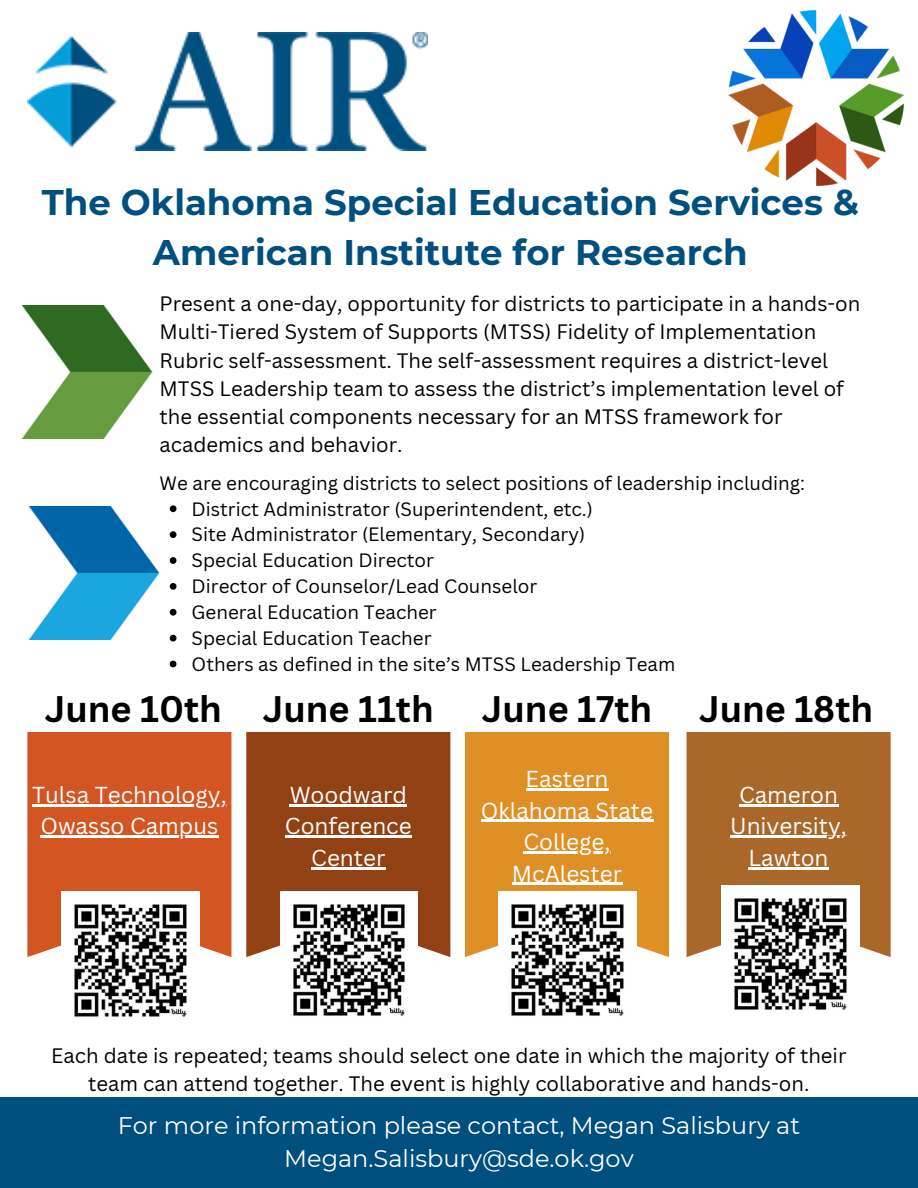
<style>
.page{position:relative;width:918px;height:1188px;background:#fff}
.page>*{position:absolute;margin:0;border:0;box-sizing:border-box;transform-origin:0 0}
.t1{font:700 36px "Canva Sans";color:#000}
.t2{font:700 35.55px/49.5px "Montserrat";color:#00507f;text-align:center}
.t3{font:24px/32.7px "Montserrat";color:#fff;text-align:center}
.t4{font:22.5px/31.5px "Canva Sans";color:#fff;text-align:center}
.t5{font:20.25px/28.2px "Canva Sans";color:#000}
.t6{font:18.75px "Canva Sans";color:#000}
</style>
<div class="page">
<img style="left:22px;top:306px;width:131px;height:132px">
<div style="left:27px;top:732px;width:204px;height:225px;background:#d35522"></div>
<hr style="left:32px;top:804px;width:195px;height:2px;background:#fff">
<hr style="left:40px;top:835px;width:178px;height:3px;background:#fff">
<div style="left:246px;top:732px;width:204px;height:225px;background:#924114"></div>
<hr style="left:290px;top:804px;width:117px;height:2px;background:#fff">
<hr style="left:285px;top:835px;width:127px;height:3px;background:#fff">
<hr style="left:311px;top:867px;width:74px;height:2px;background:#fff">
<div style="left:465px;top:732px;width:204px;height:225px;background:#de8f26"></div>
<hr style="left:526px;top:788px;width:82px;height:2px;background:#fff">
<hr style="left:481px;top:820px;width:172px;height:2px;background:#fff">
<hr style="left:523px;top:851px;width:88px;height:2px;background:#fff">
<hr style="left:512px;top:883px;width:110px;height:2px;background:#fff">
<div style="left:687px;top:732px;width:204px;height:225px;background:#a96829"></div>
<hr style="left:739px;top:804px;width:99px;height:2px;background:#fff">
<hr style="left:730px;top:835px;width:117px;height:3px;background:#fff">
<hr style="left:749px;top:867px;width:80px;height:2px;background:#fff">
<div style="left:0;top:1098px;width:918px;height:90px;background:#00507f"></div>
<img style="left:28px;top:507px;width:132px;height:133px">
<img style="left:61px;top:891px;width:139px;height:126px">
<img style="left:280px;top:891px;width:138px;height:125px">
<img style="left:499px;top:891px;width:137px;height:125px">
<img style="left:722px;top:886px;width:137px;height:124px">
<img style="left:27px;top:33px;width:401px;height:118px">
<img style="left:728px;top:9px;width:176px;height:178px">
<svg style="left:170px;top:505px;width:6px;height:7px"></svg>
<svg style="left:170px;top:531px;width:6px;height:7px"></svg>
<svg style="left:170px;top:557px;width:6px;height:7px"></svg>
<svg style="left:170px;top:583px;width:6px;height:7px"></svg>
<svg style="left:170px;top:609px;width:6px;height:7px"></svg>
<svg style="left:170px;top:635px;width:6px;height:7px"></svg>
<svg style="left:170px;top:661px;width:6px;height:6px"></svg>
<h2 class="t2" style="left:42px;top:178px;width:819px">The Oklahoma Special Education Services &amp;<br>American Institute for Research</h2>
<p class="t5" style="left:160px;top:289px;width:702px">Present a one-day, opportunity for districts to participate in a hands-on Multi-Tiered System of Supports (MTSS) Fidelity of Implementation Rubric self-assessment. The self-assessment requires a district-level MTSS Leadership team to assess the district’s implementation level of the essential components necessary for an MTSS framework for academics and behavior.</p>
<p class="t6" style="left:160px;top:470px;width:647px">We are encouraging districts to select positions of leadership including:</p>
<h1 class="t6" style="left:192px;top:495px;width:403px">District Administrator (Superintendent, etc.)</h1>
<h2 class="t6" style="left:192px;top:521px;width:395px">Site Administrator (Elementary, Secondary)</h2>
<p class="t6" style="left:192px;top:547px;width:244px">Special Education Director</p>
<h1 class="t6" style="left:192px;top:573px;width:347px">Director of Counselor/Lead Counselor</h1>
<h2 class="t6" style="left:192px;top:599px;width:247px">General Education Teacher</h2>
<p class="t6" style="left:192px;top:625px;width:241px">Special Education Teacher</p>
<h1 class="t6" style="left:192px;top:651px;width:485px">Others as defined in the site’s MTSS Leadership Team</h1>
<p class="t1" style="left:45px;top:683px;width:179px">June 10th</p>
<h2 class="t1" style="left:263px;top:683px;width:172px">June 11th</h2>
<h1 class="t1" style="left:482px;top:683px;width:172px">June 17th</h1>
<h1 class="t1" style="left:699px;top:683px;width:176px">June 18th</h1>
<p class="t4" style="left:32px;top:778px;width:196px">Tulsa Technology,</p>
<h1 class="t4" style="left:40px;top:810px;width:179px">Owasso Campus</h1>
<p class="t4" style="left:285px;top:778px;width:128px">Woodward<br>Conference<br>Center</p>
<p class="t4" style="left:481px;top:763px;width:174px">Eastern<br>Oklahoma State</p>
<p class="t4" style="left:512px;top:826px;width:112px">College,<br>McAlester</p>
<p class="t4" style="left:739px;top:778px;width:101px">Cameron</p>
<p class="t4" style="left:730px;top:810px;width:118px">University,<br>Lawton</p>
<p class="t5" style="left:51px;top:1041px;width:797px;text-align:center">Each date is repeated; teams should select one date in which the majority of their team can attend together. The event is highly collaborative and hands-on.</p>
<p class="t3" style="left:118px;top:1109px;width:684px">For more information please contact, Megan Salisbury at<br>Megan.Salisbury@sde.ok.gov</p>
</div>
